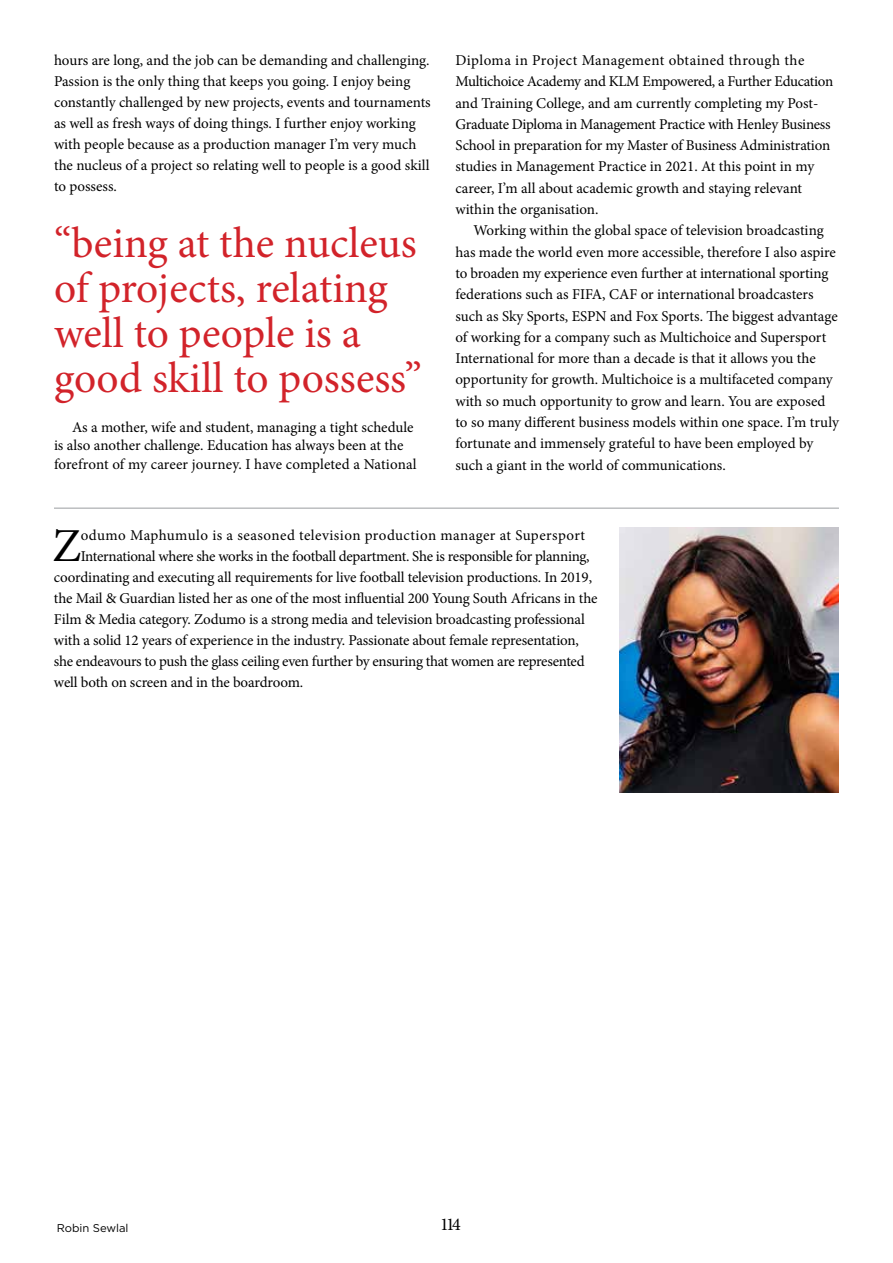
<style>
.page{position:relative;width:893px;height:1263px;background:#fff}
.page>*{position:absolute;margin:0;border:0;box-sizing:border-box;transform-origin:0 0}
.t1{font:47.25px "Minion Pro";color:#000}
.t2{font:43.5px/45px "Minion Pro";color:#d2232a}
.t3{font:18px "Minion Pro";color:#000}
.t4{font:15px/21.3px "Minion Pro";letter-spacing:-.005em;color:#000}
.t5{font:15px "Minion Pro";letter-spacing:-.025em;color:#000}
.t6{font:15px "Minion Pro";letter-spacing:.025em;color:#000}
.t7{font:11.25px "Gotham";color:#000}
</style>
<div class="page">
<hr style="left:54px;top:507px;width:785px;height:2px;background:#bcbec0">
<img style="left:619px;top:527px;width:220px;height:266px">
<p class="t4" style="left:54px;top:50px;width:378px">hours are long, and the job can be demanding and challenging.<br>Passion is the only thing that keeps you going. I enjoy being constantly challenged by new projects, events and tournaments as well as fresh ways of doing things. I further enjoy working with people because as a production manager I’m very much the nucleus of a project so relating well to people is a good skill to possess.</p>
<h2 class="t2" style="left:54px;top:221px;width:369px">“being at the nucleus of projects, relating well to people is a good skill to possess”</h2>
<p class="t4" style="left:54px;top:418px;width:364px;line-height:18.8px;text-indent:18px">As a mother, wife and student, managing a tight schedule is also another challenge. Education has always been at the forefront of my career journey. I have completed a National</p>
<p class="t4" style="left:455px;top:50px;width:379px">Diploma in Project Management obtained through the Multichoice Academy and KLM Empowered, a Further Education and Training College, and am currently completing my Post-Graduate Diploma in Management Practice with Henley Business School in preparation for my Master of Business Administration studies in Management Practice in 2021. At this point in my career, I’m all about academic growth and staying relevant within the organisation.</p>
<p class="t4" style="left:455px;top:220px;width:385px;text-indent:18px">Working within the global space of television broadcasting has made the world even more accessible, therefore I also aspire to broaden my experience even further at international sporting federations such as FIFA, CAF or international broadcasters such as Sky Sports, ESPN and Fox Sports. The biggest advantage of working for a company such as Multichoice and Supersport International for more than a decade is that it allows you the opportunity for growth. Multichoice is a multifaceted company with so much opportunity to grow and learn. You are exposed to so many different business models within one space. I’m truly fortunate and immensely grateful to have been employed by such a giant in the world of communications.</p>
<h1 class="t1" style="left:53px;top:514px;width:30px">Z</h1>
<p class="t6" style="left:81px;top:525px;width:506px">odumo Maphumulo is a seasoned television production manager at Supersport</p>
<p class="t5" style="left:81px;top:546px;width:511px">International where she works in the football department. She is responsible for planning,</p>
<p class="t4" style="left:54px;top:566px;width:540px">coordinating and executing all requirements for live football television productions. In 2019,</p>
<p class="t4" style="left:54px;top:587px;width:545px">the Mail &amp; Guardian listed her as one of the most influential 200 Young South Africans in the</p>
<p class="t4" style="left:54px;top:608px;width:532px">Film &amp; Media category. Zodumo is a strong media and television broadcasting professional</p>
<p class="t4" style="left:54px;top:629px;width:527px">with a solid 12 years of experience in the industry. Passionate about female representation,</p>
<p class="t5" style="left:54px;top:651px;width:532px">she endeavours to push the glass ceiling even further by ensuring that women are represented</p>
<p class="t4" style="left:54px;top:671px;width:251px">well both on screen and in the boardroom.</p>
<p class="t7" style="left:57px;top:1220px;width:73px">Robin Sewlal</p>
<p class="t3" style="left:440px;top:1212px;width:22px">114</p>
</div>
